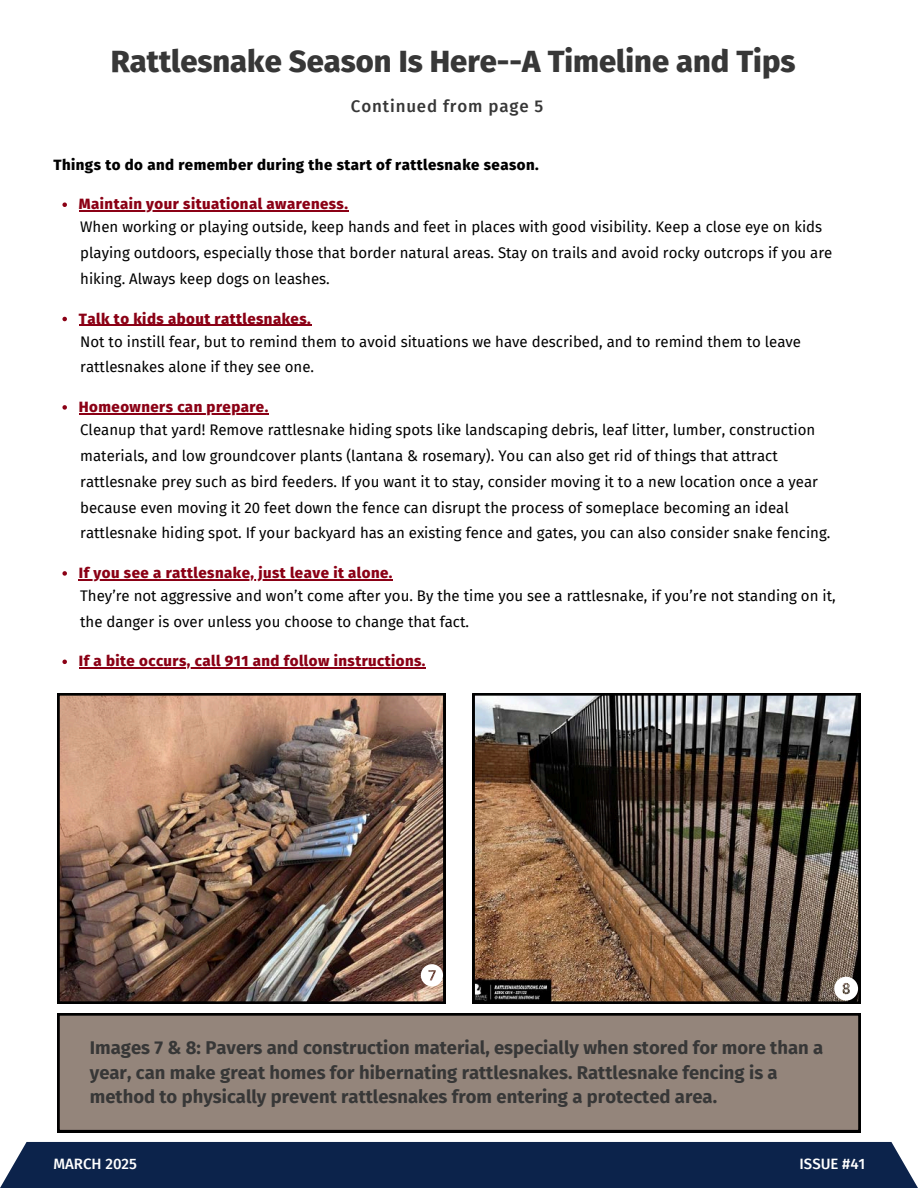
<style>
.page{position:relative;width:918px;height:1188px;background:#fff}
.page>*{position:absolute;margin:0;border:0;box-sizing:border-box;transform-origin:0 0}
.t1{font:800 30.9px "Fira Sans";color:#373737}
.t2{font:700 18.45px/24.8px "Fira Sans";color:#373737}
.t3{font:500 16.95px "Fira Sans";letter-spacing:.05em;color:#373737}
.t4{font:15px/25.8px "Fira Sans";color:#000}
.t5{font:800 15px "Fira Sans";letter-spacing:.03em;color:#8b0015}
.t6{font:800 15px "Fira Sans";letter-spacing:.03em;color:#000}
.t7{font:500 15px "Fira Sans";color:#fff}
</style>
<div class="page">
<div style="left:0;top:1142px;width:918px;height:46px;background:#0c234b"></div>
<img style="left:58px;top:693px;width:387px;height:311px">
<img style="left:473px;top:693px;width:387px;height:311px">
<div style="left:58px;top:1013px;width:802px;height:119px;background:#94857b"></div>
<svg style="left:421px;top:964px;width:22px;height:22px"></svg>
<svg style="left:834px;top:977px;width:24px;height:24px"></svg>
<svg style="left:62px;top:202px;width:5px;height:5px"></svg>
<hr style="left:79px;top:210px;width:269px;height:1px;background:#8b0015">
<svg style="left:62px;top:317px;width:5px;height:4px"></svg>
<hr style="left:79px;top:325px;width:232px;height:1px;background:#8b0015">
<svg style="left:62px;top:405px;width:5px;height:5px"></svg>
<hr style="left:79px;top:413px;width:190px;height:1px;background:#8b0015">
<svg style="left:62px;top:571px;width:5px;height:5px"></svg>
<hr style="left:79px;top:579px;width:314px;height:1px;background:#8b0015">
<svg style="left:62px;top:660px;width:5px;height:4px"></svg>
<hr style="left:79px;top:667px;width:347px;height:2px;background:#8b0015">
<p class="t1" style="left:111px;top:43px;width:686px">Rattlesnake Season Is Here--A Timeline and Tips</p>
<p class="t3" style="left:351px;top:96px;width:194px">Continued from page 5</p>
<h2 class="t6" style="left:53px;top:156px;width:487px">Things to do and remember during the start of rattlesnake season.</h2>
<p class="t5" style="left:79px;top:195px;width:271px">Maintain your situational awareness.</p>
<p class="t4" style="left:80px;top:214px;width:754px">When working or playing outside, keep hands and feet in places with good visibility. Keep a close eye on kids playing outdoors, especially those that border natural areas. Stay on trails and avoid rocky outcrops if you are hiking. Always keep dogs on leashes.</p>
<p class="t5" style="left:79px;top:309px;width:233px">Talk to kids about rattlesnakes.</p>
<p class="t4" style="left:80px;top:329px;width:722px">Not to instill fear, but to remind them to avoid situations we have described, and to remind them to leave rattlesnakes alone if they see one.</p>
<p class="t5" style="left:79px;top:398px;width:191px">Homeowners can prepare.</p>
<p class="t4" style="left:80px;top:417px;width:752px">Cleanup that yard! Remove rattlesnake hiding spots like landscaping debris, leaf litter, lumber, construction materials, and low groundcover plants (lantana &amp; rosemary). You can also get rid of things that attract rattlesnake prey such as bird feeders. If you want it to stay, consider moving it to a new location once a year because even moving it 20 feet down the fence can disrupt the process of someplace becoming an ideal rattlesnake hiding spot. If your backyard has an existing fence and gates, you can also consider snake fencing.</p>
<p class="t5" style="left:79px;top:564px;width:315px">If you see a rattlesnake, just leave it alone.</p>
<p class="t4" style="left:80px;top:583px;width:757px">They’re not aggressive and won’t come after you. By the time you see a rattlesnake, if you’re not standing on it, the danger is over unless you choose to change that fact.</p>
<p class="t5" style="left:79px;top:652px;width:348px">If a bite occurs, call 911 and follow instructions.</p>
<h1 class="t2" style="left:90px;top:1035px;width:735px">Images 7 &amp; 8: Pavers and construction material, especially when stored for more than a year, can make great homes for hibernating rattlesnakes. Rattlesnake fencing is a method to physically prevent rattlesnakes from entering a protected area.</h1>
<h4 class="t7" style="left:53px;top:1155px;width:85px">MARCH 2025</h4>
<p class="t7" style="left:800px;top:1155px;width:67px">ISSUE #41</p>
</div>
